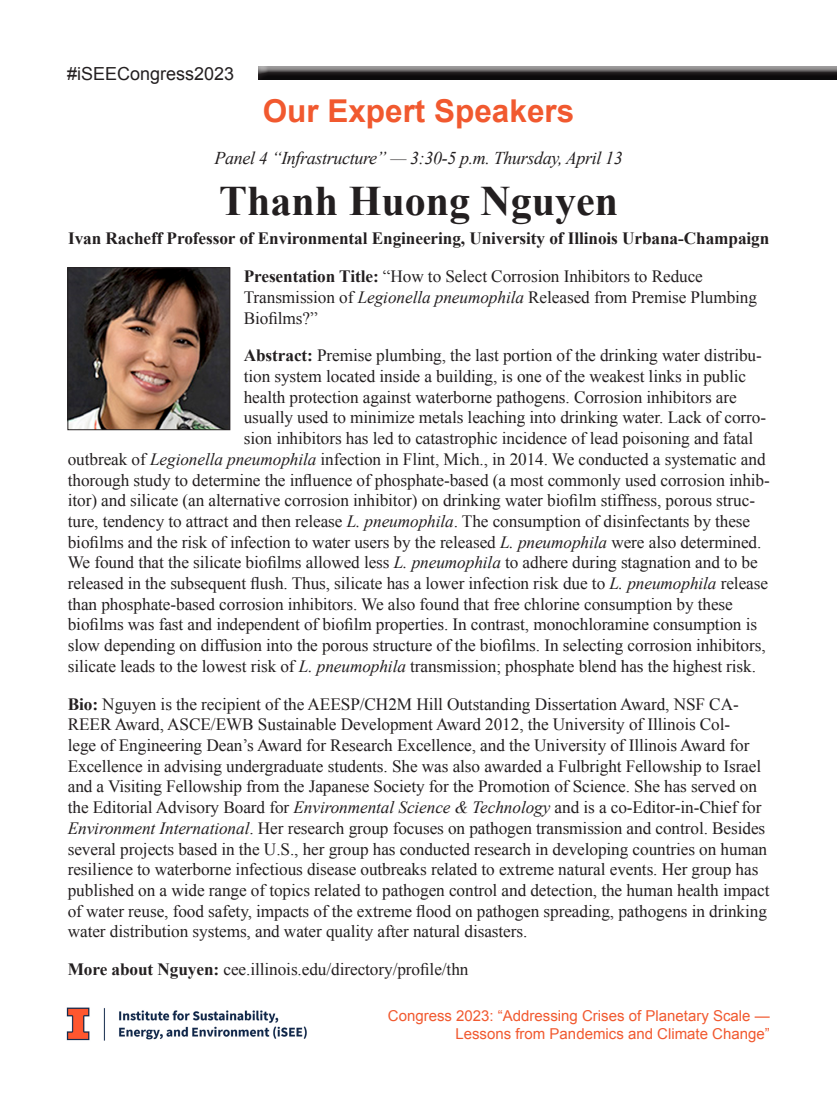
<style>
.page{position:relative;width:837px;height:1107px;background:#fff}
.page>*{position:absolute;margin:0;border:0;box-sizing:border-box;transform-origin:0 0}
.t1{font:700 42px "Times New Roman";color:#231f20}
.t2{font:700 31.5px "Arial";color:#f1592f}
.t3{font:italic 18px "Times New Roman";letter-spacing:-.02em;color:#231f20}
.t4{font:18px "Arial";color:#231f20}
.t5{font:17.25px/20.7px "Times New Roman";letter-spacing:-.005em;color:#231f20}
.t6{font:700 17.25px/37.8px "Times New Roman";letter-spacing:-.005em;color:#231f20}
.t7{font:15px/18px "Arial";color:#f1592f;text-align:right}
.s1{font-weight:400}
.s2{font-style:italic}
.s3{font-weight:700}
</style>
<div class="page">
<div style="left:258px;top:66px;width:579px;height:16px;background:#231f20;opacity:.75"></div>
<img style="left:70px;top:269px;width:158px;height:159px">
<div style="left:68px;top:267px;width:162px;height:163px;border:1px solid #231f20"></div>
<img style="left:66px;top:1007px;width:241px;height:34px">
<p class="t4" style="left:67px;top:62px;width:169px">#iSEECongress2023</p>
<h2 class="t2" style="left:263px;top:90px;width:313px">Our Expert Speakers</h2>
<p class="t3" style="left:215px;top:146px;width:410px">Panel 4 “Infrastructure” — 3:30-5 p.m. Thursday, April 13</p>
<h1 class="t1" style="left:219px;top:172px;width:401px">Thanh Huong Nguyen</h1>
<p class="t6" style="left:244px;top:219px;width:527px;text-indent:-176px">Ivan Racheff Professor of Environmental Engineering, University of Illinois Urbana-Champaign<br>Presentation Title: <span class="s1">“How to Select Corrosion Inhibitors to Reduce</span></p>
<p class="t5" style="left:244px;top:286px;width:515px">Transmission of <span class="s2">Legionella pneumophila</span> Released from Premise Plumbing<br>Biofilms?”</p>
<p class="t5" style="left:244px;top:345px;width:520px"><span class="s3">Abstract:</span> Premise plumbing, the last portion of the drinking water distribu-</p>
<p class="t5" style="left:244px;top:366px;width:504px">tion system located inside a building, is one of the weakest links in public</p>
<p class="t5" style="left:244px;top:386px;width:495px">health protection against waterborne pathogens. Corrosion inhibitors are</p>
<p class="t5" style="left:244px;top:407px;width:524px">usually used to minimize metals leaching into drinking water. Lack of corro-</p>
<p class="t5" style="left:244px;top:428px;width:511px">sion inhibitors has led to catastrophic incidence of lead poisoning and fatal</p>
<p class="t5" style="left:68px;top:448px;width:699px">outbreak of <span class="s2">Legionella pneumophila</span> infection in Flint, Mich., in 2014. We conducted a systematic and</p>
<p class="t5" style="left:68px;top:469px;width:704px">thorough study to determine the influence of phosphate-based (a most commonly used corrosion inhib-</p>
<p class="t5" style="left:68px;top:490px;width:689px">itor) and silicate (an alternative corrosion inhibitor) on drinking water biofilm stiffness, porous struc-</p>
<p class="t5" style="left:68px;top:511px;width:684px">ture, tendency to attract and then release <span class="s2">L. pneumophila</span>. The consumption of disinfectants by these</p>
<p class="t5" style="left:68px;top:531px;width:695px">biofilms and the risk of infection to water users by the released <span class="s2">L. pneumophila</span> were also determined.</p>
<p class="t5" style="left:68px;top:552px;width:692px">We found that the silicate biofilms allowed less <span class="s2">L. pneumophila</span> to adhere during stagnation and to be</p>
<p class="t5" style="left:68px;top:573px;width:702px">released in the subsequent flush. Thus, silicate has a lower infection risk due to <span class="s2">L. pneumophila</span> release</p>
<p class="t5" style="left:68px;top:593px;width:667px">than phosphate-based corrosion inhibitors. We also found that free chlorine consumption by these</p>
<p class="t5" style="left:68px;top:614px;width:691px">biofilms was fast and independent of biofilm properties. In contrast, monochloramine consumption is</p>
<p class="t5" style="left:68px;top:635px;width:700px">slow depending on diffusion into the porous structure of the biofilms. In selecting corrosion inhibitors,</p>
<p class="t5" style="left:68px;top:655px;width:690px">silicate leads to the lowest risk of <span class="s2">L. pneumophila</span> transmission; phosphate blend has the highest risk.</p>
<p class="t5" style="left:68px;top:693px;width:703px"><span class="s3">Bio:</span> Nguyen is the recipient of the AEESP/CH2M Hill Outstanding Dissertation Award, NSF CA-REER Award, ASCE/EWB Sustainable Development Award 2012, the University of Illinois Col-<br>lege of Engineering Dean’s Award for Research Excellence, and the University of Illinois Award for Excellence in advising undergraduate students. She was also awarded a Fulbright Fellowship to Israel and a Visiting Fellowship from the Japanese Society for the Promotion of Science. She has served on the Editorial Advisory Board for <span class="s2">Environmental Science &amp; Technology</span> and is a co-Editor-in-Chief for <span class="s2">Environment International</span>. Her research group focuses on pathogen transmission and control. Besides several projects based in the U.S., her group has conducted research in developing countries on human resilience to waterborne infectious disease outbreaks related to extreme natural events. Her group has published on a wide range of topics related to pathogen control and detection, the human health impact of water reuse, food safety, impacts of the extreme flood on pathogen spreading, pathogens in drinking water distribution systems, and water quality after natural disasters.</p>
<p class="t5" style="left:68px;top:959px;width:402px"><span class="s3">More about Nguyen:</span> cee.illinois.edu/directory/profile/thn</p>
<p class="t7" style="left:388px;top:1007px;width:383px">Congress 2023: “Addressing Crises of Planetary Scale —<br>Lessons from Pandemics and Climate Change”</p>
</div>
